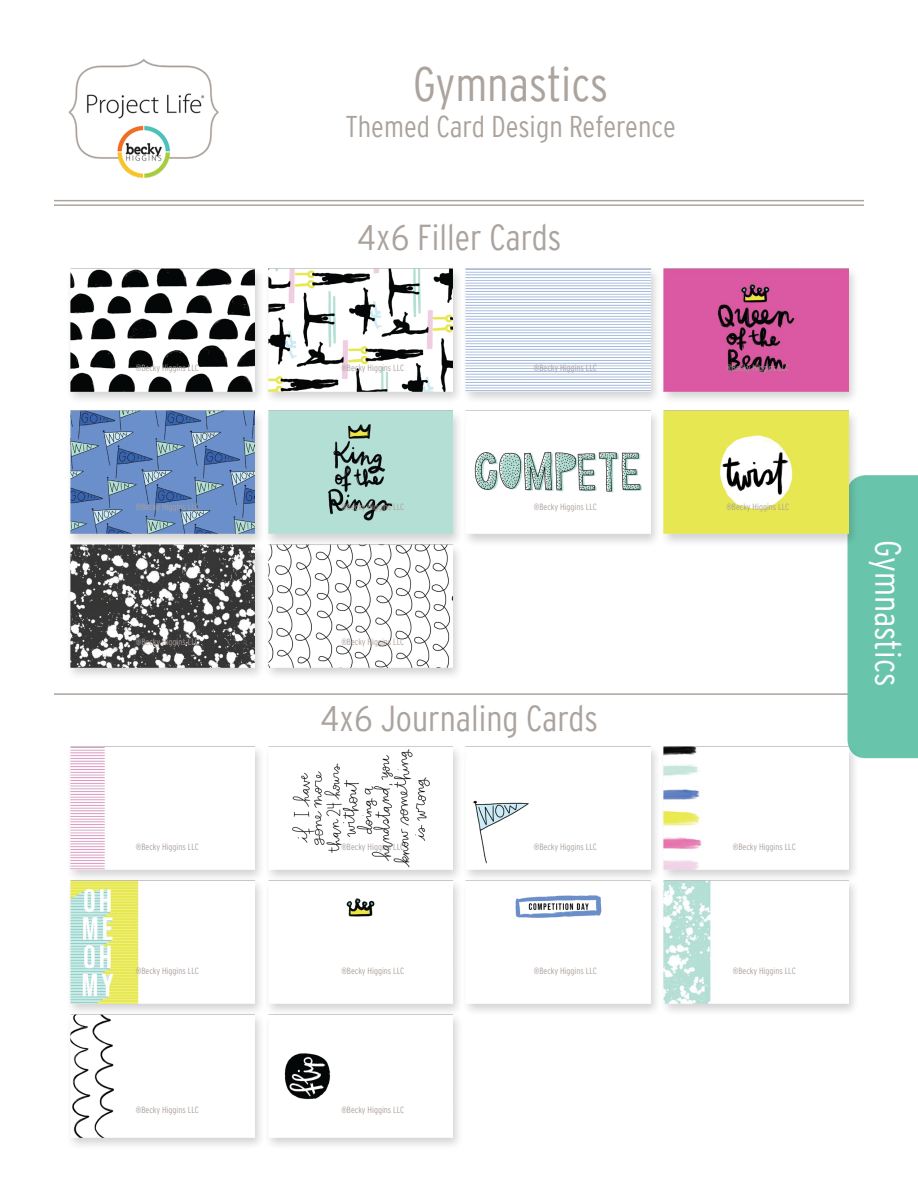
<style>
.page{position:relative;width:918px;height:1188px;background:#fff}
.page>*{position:absolute;margin:0;border:0;box-sizing:border-box;transform-origin:0 0}
.t1{font:48px "Interstate Cond Mono Lgt";color:#aba39d}
.t2{font:36px "Interstate Cond Mono Lgt";color:#aba39d}
.t3{font:36px "Interstate Cond Mono Lgt";color:#fff}
.t4{font:30px "Interstate Cond Mono Lgt";color:#aba39d}
.t5{font:9px "Interstate Cond Mono Lgt";color:#aba19b}
</style>
<div class="page">
<img style="left:68px;top:58px;width:151px;height:120px">
<hr style="left:54px;top:200px;width:810px;height:1px;background:#aba39d">
<hr style="left:54px;top:204px;width:810px;height:2px;background:#aba39d">
<hr style="left:54px;top:693px;width:810px;height:2px;background:#aba39d">
<div style="left:848px;top:475px;width:70px;height:283px;background:#68c5ab"></div>
<div style="left:264px;top:1012px;width:200px;height:138px;background:#231f20;opacity:.2"></div>
<img style="left:268px;top:1017px;width:185px;height:120px">
<div style="left:66px;top:1012px;width:200px;height:138px;background:#231f20;opacity:.2"></div>
<img style="left:70px;top:1017px;width:185px;height:120px">
<div style="left:660px;top:878px;width:199px;height:139px;background:#231f20;opacity:.2"></div>
<img style="left:664px;top:883px;width:185px;height:120px">
<div style="left:462px;top:878px;width:200px;height:139px;background:#231f20;opacity:.2"></div>
<img style="left:466px;top:883px;width:185px;height:120px">
<div style="left:264px;top:878px;width:200px;height:139px;background:#231f20;opacity:.2"></div>
<img style="left:268px;top:883px;width:185px;height:120px">
<div style="left:66px;top:878px;width:200px;height:139px;background:#231f20;opacity:.2"></div>
<img style="left:70px;top:883px;width:185px;height:120px">
<div style="left:660px;top:744px;width:199px;height:139px;background:#231f20;opacity:.2"></div>
<img style="left:664px;top:746px;width:185px;height:123px">
<div style="left:462px;top:744px;width:200px;height:139px;background:#231f20;opacity:.2"></div>
<img style="left:466px;top:746px;width:185px;height:123px">
<div style="left:264px;top:744px;width:200px;height:139px;background:#231f20;opacity:.2"></div>
<img style="left:268px;top:746px;width:185px;height:123px">
<div style="left:66px;top:744px;width:200px;height:139px;background:#231f20;opacity:.2"></div>
<img style="left:70px;top:746px;width:185px;height:123px">
<div style="left:264px;top:543px;width:200px;height:138px;background:#231f20;opacity:.2"></div>
<img style="left:268px;top:547px;width:185px;height:121px">
<div style="left:66px;top:543px;width:200px;height:138px;background:#231f20;opacity:.2"></div>
<img style="left:70px;top:547px;width:185px;height:121px">
<div style="left:660px;top:409px;width:199px;height:138px;background:#231f20;opacity:.2"></div>
<img style="left:664px;top:411px;width:185px;height:123px">
<div style="left:462px;top:409px;width:200px;height:138px;background:#231f20;opacity:.2"></div>
<img style="left:466px;top:411px;width:185px;height:123px">
<div style="left:264px;top:409px;width:200px;height:138px;background:#231f20;opacity:.2"></div>
<img style="left:268px;top:411px;width:185px;height:123px">
<div style="left:66px;top:409px;width:200px;height:138px;background:#231f20;opacity:.2"></div>
<img style="left:70px;top:411px;width:185px;height:123px">
<div style="left:660px;top:266px;width:199px;height:138px;background:#231f20;opacity:.2"></div>
<img style="left:664px;top:268px;width:185px;height:123px">
<div style="left:462px;top:266px;width:200px;height:138px;background:#231f20;opacity:.2"></div>
<img style="left:466px;top:268px;width:185px;height:123px">
<div style="left:264px;top:266px;width:200px;height:138px;background:#231f20;opacity:.2"></div>
<img style="left:268px;top:268px;width:185px;height:123px">
<div style="left:66px;top:266px;width:200px;height:138px;background:#231f20;opacity:.2"></div>
<img style="left:70px;top:268px;width:185px;height:123px">
<h1 class="t1" style="left:413px;top:58px;width:197px">Gymnastics</h1>
<h3 class="t4" style="left:346px;top:110px;width:332px">Themed Card Design Reference</h3>
<h2 class="t2" style="left:357px;top:217px;width:206px">4x6 Filler Cards</h2>
<p class="t5" style="left:136px;top:363px;width:64px">®Becky Higgins LLC</p>
<p class="t5" style="left:341px;top:363px;width:64px">®Becky Higgins LLC</p>
<p class="t5" style="left:534px;top:363px;width:64px">®Becky Higgins LLC</p>
<p class="t5" style="left:726px;top:363px;width:64px">®Becky Higgins LLC</p>
<p class="t5" style="left:136px;top:502px;width:64px">®Becky Higgins LLC</p>
<p class="t5" style="left:341px;top:502px;width:64px">®Becky Higgins LLC</p>
<p class="t5" style="left:534px;top:502px;width:64px">®Becky Higgins LLC</p>
<p class="t5" style="left:726px;top:502px;width:64px">®Becky Higgins LLC</p>
<p class="t5" style="left:136px;top:637px;width:64px">®Becky Higgins LLC</p>
<p class="t5" style="left:341px;top:637px;width:64px">®Becky Higgins LLC</p>
<h2 class="t3" style="left:908px;top:540px;width:148px;rotate:90deg">Gymnastics</h2>
<h2 class="t2" style="left:320px;top:698px;width:279px">4x6 Journaling Cards</h2>
<p class="t5" style="left:136px;top:842px;width:64px">®Becky Higgins LLC</p>
<p class="t5" style="left:341px;top:842px;width:64px">®Becky Higgins LLC</p>
<p class="t5" style="left:534px;top:842px;width:64px">®Becky Higgins LLC</p>
<p class="t5" style="left:733px;top:842px;width:64px">®Becky Higgins LLC</p>
<p class="t5" style="left:136px;top:966px;width:64px">®Becky Higgins LLC</p>
<p class="t5" style="left:341px;top:966px;width:64px">®Becky Higgins LLC</p>
<p class="t5" style="left:534px;top:966px;width:64px">®Becky Higgins LLC</p>
<p class="t5" style="left:733px;top:966px;width:64px">®Becky Higgins LLC</p>
<p class="t5" style="left:136px;top:1105px;width:64px">®Becky Higgins LLC</p>
<p class="t5" style="left:341px;top:1105px;width:64px">®Becky Higgins LLC</p>
</div>
